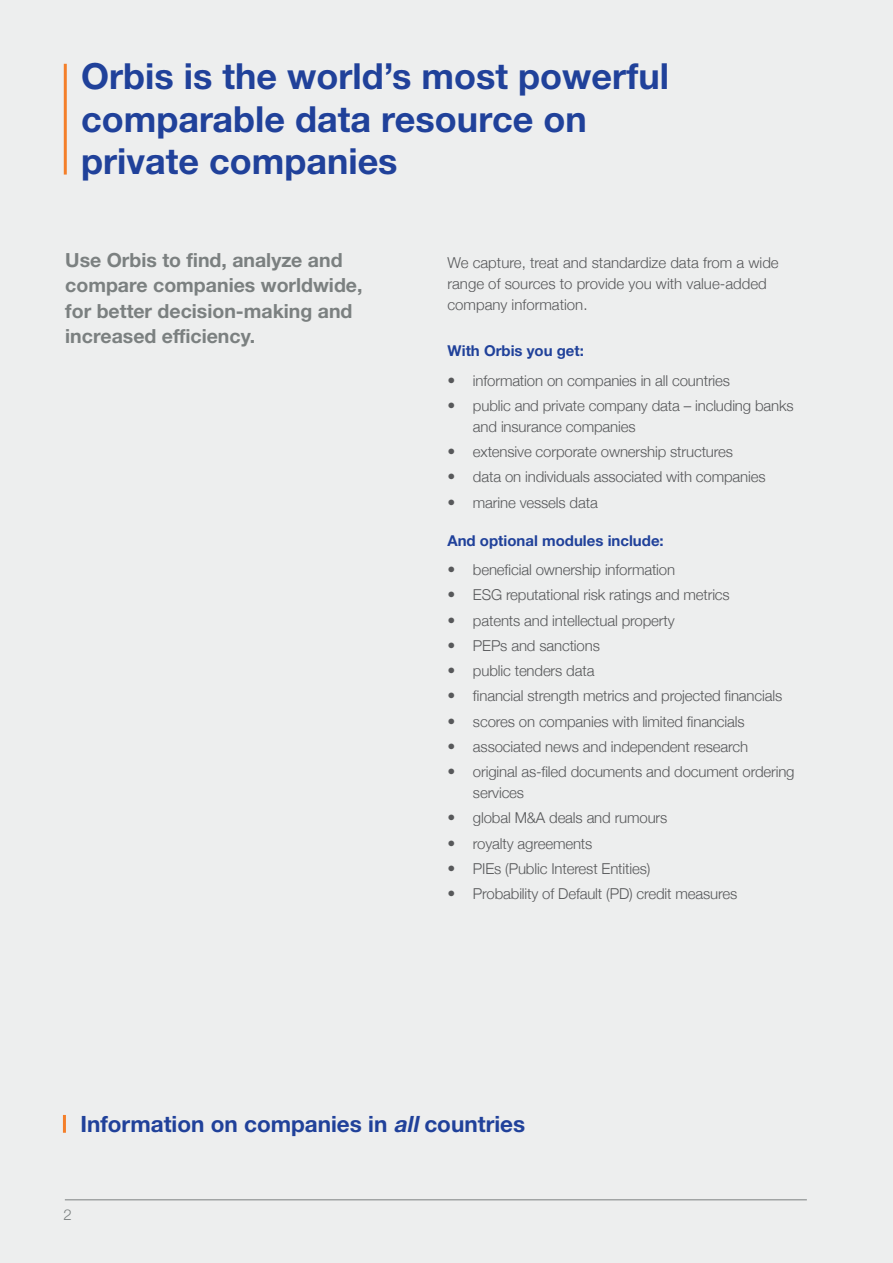
<style>
.page{position:relative;width:893px;height:1263px;background:#edeeee}
.page>*{position:absolute;margin:0;border:0;box-sizing:border-box;transform-origin:0 0}
.Page_heading{font:700 36px "Helvetica Neue LTW1 G";color:#20419a}
.Subhead{font:700 22.5px "Helvetica Neue LTW1 G";color:#20419a}
.Standfirst{font:700 19.5px/25.5px "Helvetica Neue LTW1 G";color:#7b8080}
.Body_copy{font:300 15px/21px "Helvetica Neue";letter-spacing:-.01em;color:#57585a}
.Subhead-2{font:700 15px "Helvetica Neue LTW1 G";color:#20419a}
.t1{font:300 15px "Helvetica Neue";color:#7b8080}
.s1{font-family:"Helvetica Neue LTW1 G";font-weight:700;font-size:15.75px}
.s2{font-style:italic}
</style>
<div class="page">
<hr style="left:65px;top:1199px;width:742px;height:1px;background:#7b8080">
<hr style="left:63px;top:1115px;width:3px;height:18px;background:#f47f2a">
<hr style="left:64px;top:64px;width:3px;height:111px;background:#f47f2a">
<p class="Page_heading" style="left:81px;top:54px;width:589px">Orbis is the world’s most powerful</p>
<p class="Page_heading" style="left:81px;top:96px;width:507px">comparable data resource on</p>
<p class="Page_heading" style="left:81px;top:138px;width:318px">private companies</p>
<p class="Standfirst" style="left:65px;top:247px;width:299px">Use Orbis to find, analyze and compare companies worldwide, for better decision-making and increased efficiency.</p>
<p class="Body_copy" style="left:447px;top:251px;width:333px">We capture, treat and standardize data from a wide range of sources to provide you with value-added company information.</p>
<p class="Subhead-2" style="left:447px;top:341px;width:138px">With Orbis you get:</p>
<p class="Body_copy" style="left:447px;top:369px;width:284px"><span class="s1">•</span> information on companies in all countries</p>
<p class="Body_copy" style="left:473px;top:394px;width:322px;text-indent:-26px"><span class="s1">•</span> public and private company data – including banks and insurance companies</p>
<p class="Body_copy" style="left:447px;top:440px;width:287px"><span class="s1">•</span> extensive corporate ownership structures</p>
<p class="Body_copy" style="left:447px;top:465px;width:320px"><span class="s1">•</span> data on individuals associated with companies</p>
<p class="Body_copy" style="left:447px;top:491px;width:152px"><span class="s1">•</span> marine vessels data</p>
<p class="Subhead-2" style="left:447px;top:531px;width:218px">And optional modules include:</p>
<p class="Body_copy" style="left:447px;top:558px;width:229px"><span class="s1">•</span> beneficial ownership information</p>
<p class="Body_copy" style="left:447px;top:583px;width:284px"><span class="s1">•</span> ESG reputational risk ratings and metrics</p>
<p class="Body_copy" style="left:447px;top:609px;width:229px"><span class="s1">•</span> patents and intellectual property</p>
<p class="Body_copy" style="left:447px;top:634px;width:154px"><span class="s1">•</span> PEPs and sanctions</p>
<p class="Body_copy" style="left:447px;top:659px;width:148px"><span class="s1">•</span> public tenders data</p>
<p class="Body_copy" style="left:447px;top:684px;width:336px"><span class="s1">•</span> financial strength metrics and projected financials</p>
<p class="Body_copy" style="left:447px;top:710px;width:299px"><span class="s1">•</span> scores on companies with limited financials</p>
<p class="Body_copy" style="left:447px;top:735px;width:302px"><span class="s1">•</span> associated news and independent research</p>
<p class="Body_copy" style="left:473px;top:760px;width:323px;text-indent:-26px"><span class="s1">•</span> original as-filed documents and document ordering services</p>
<p class="Body_copy" style="left:447px;top:806px;width:221px"><span class="s1">•</span> global M&amp;A deals and rumours</p>
<p class="Body_copy" style="left:447px;top:832px;width:146px"><span class="s1">•</span> royalty agreements</p>
<p class="Body_copy" style="left:447px;top:857px;width:204px"><span class="s1">•</span> PIEs (Public Interest Entities)</p>
<p class="Body_copy" style="left:447px;top:882px;width:291px"><span class="s1">•</span> Probability of Default (PD) credit measures</p>
<p class="Subhead" style="left:80px;top:1110px;width:446px">Information on companies in <span class="s2">all</span>countries</p>
<p class="t1" style="left:63px;top:1202px;width:10px">2</p>
</div>
